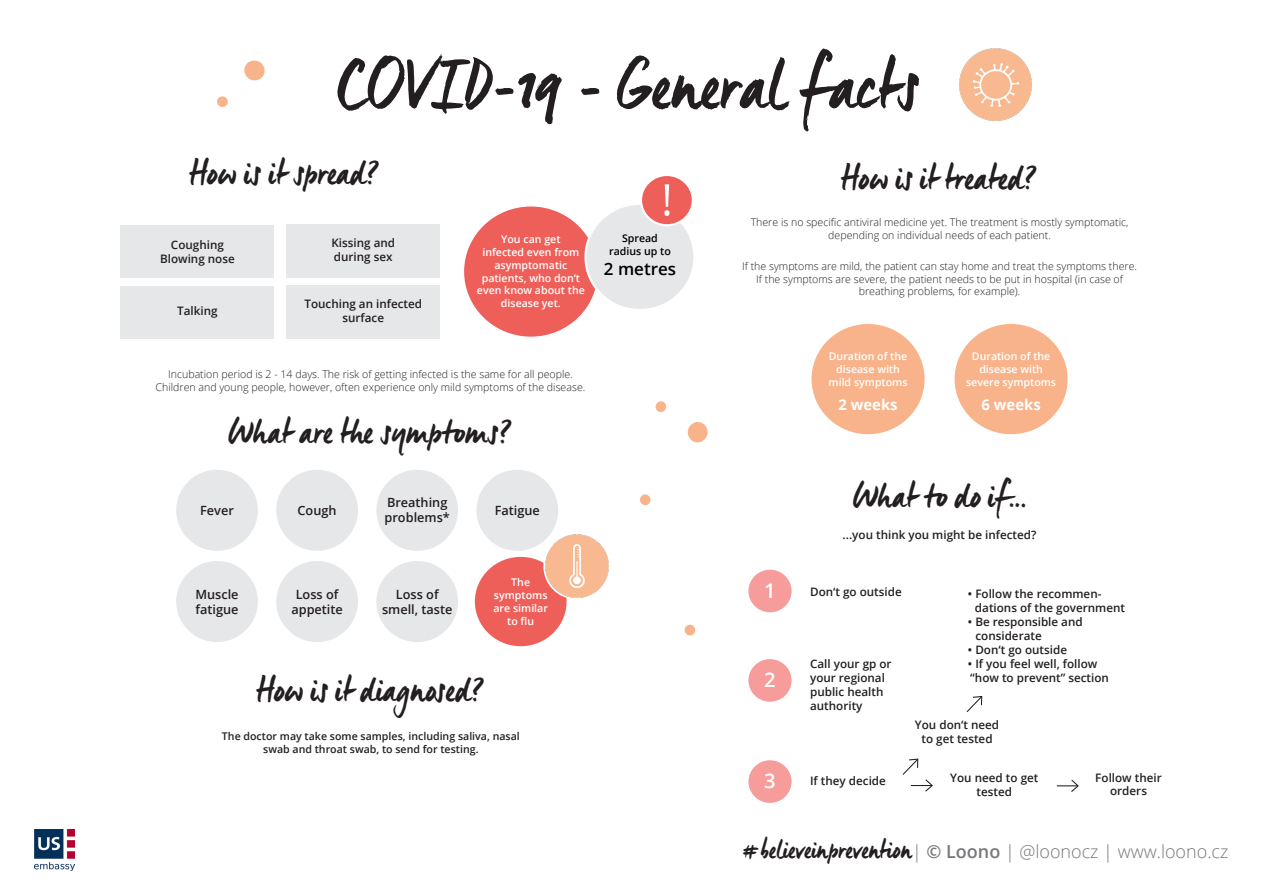
<style>
.page{position:relative;width:1263px;height:893px;background:#fff}
.page>*{position:absolute;margin:0;border:0;box-sizing:border-box;transform-origin:0 0}
.t1{font:72px "Manus";color:#231f20}
.t2{font:36px "Manus";color:#231f20}
.t3{font:600 20.1px "Open Sans";color:#fff}
.t4{font:300 18px "Open Sans";color:#76787b}
.t5{font:600 16.95px "Open Sans";color:#000}
.t6{font:700 14.85px "Open Sans";color:#fff}
.t7{font:600 12.75px/15.3px "Open Sans";color:#231f20}
.t8{font:600 11.7px/14px "Open Sans";color:#231f20;text-align:center}
.t9{font:300 10.65px/12.8px "Open Sans";color:#231f20;text-align:center}
.t10{font:600 10.65px/12.8px "Open Sans";color:#fff;text-align:center}
.t11{font:600 10.65px/12.8px "Open Sans";color:#231f20;text-align:center}
.t12{font:600 10.65px/12.8px "Open Sans";color:#000;text-align:center}
.s1{font-family:"Manus";font-weight:400;font-size:27px;color:#231f20}
.s2{font-weight:600}
</style>
<div class="page">
<div style="left:474px;top:556px;width:94px;height:91px;background:#ee5f59;border-radius:50%"></div>
<div style="left:473px;top:555px;width:96px;height:93px;border:2px solid #fff;border-radius:50%"></div>
<div style="left:121px;top:225px;width:153px;height:52px;background:#e6e7e9"></div>
<div style="left:121px;top:286px;width:153px;height:53px;background:#e6e7e9"></div>
<div style="left:287px;top:224px;width:153px;height:53px;background:#e6e7e9"></div>
<div style="left:287px;top:285px;width:153px;height:54px;background:#e6e7e9"></div>
<div style="left:463px;top:205px;width:136px;height:133px;background:#ee5f59;border-radius:50%"></div>
<div style="left:585px;top:204px;width:109px;height:106px;background:#e6e7e9;border-radius:50%"></div>
<div style="left:584px;top:203px;width:111px;height:108px;border:2px solid #fff;border-radius:50%"></div>
<div style="left:641px;top:175px;width:52px;height:50px;background:#ee5f59;border-radius:50%"></div>
<div style="left:640px;top:174px;width:54px;height:52px;border:2px solid #fff;border-radius:50%"></div>
<svg style="left:664px;top:184px;width:5px;height:32px"></svg>
<div style="left:176px;top:470px;width:82px;height:81px;background:#e6e7e9;border-radius:50%"></div>
<div style="left:276px;top:470px;width:82px;height:81px;background:#e6e7e9;border-radius:50%"></div>
<div style="left:376px;top:470px;width:82px;height:81px;background:#e6e7e9;border-radius:50%"></div>
<div style="left:476px;top:470px;width:82px;height:81px;background:#e6e7e9;border-radius:50%"></div>
<div style="left:176px;top:561px;width:82px;height:81px;background:#e6e7e9;border-radius:50%"></div>
<div style="left:276px;top:561px;width:82px;height:81px;background:#e6e7e9;border-radius:50%"></div>
<div style="left:376px;top:561px;width:82px;height:81px;background:#e6e7e9;border-radius:50%"></div>
<div style="left:811px;top:324px;width:114px;height:110px;background:#f9b38a;border-radius:50%"></div>
<div style="left:954px;top:324px;width:114px;height:110px;background:#f9b38a;border-radius:50%"></div>
<img style="left:541px;top:532px;width:68px;height:69px">
<svg style="left:244px;top:60px;width:21px;height:21px"></svg>
<svg style="left:217px;top:96px;width:11px;height:11px"></svg>
<img style="left:959px;top:48px;width:73px;height:73px">
<div style="left:748px;top:570px;width:43px;height:42px;background:#f69d9b;border-radius:50%"></div>
<div style="left:748px;top:659px;width:43px;height:43px;background:#f69d9b;border-radius:50%"></div>
<div style="left:748px;top:760px;width:43px;height:43px;background:#f69d9b;border-radius:50%"></div>
<svg style="left:902px;top:758px;width:31px;height:34px"></svg>
<svg style="left:966px;top:696px;width:17px;height:16px"></svg>
<svg style="left:1057px;top:779px;width:22px;height:13px"></svg>
<svg style="left:687px;top:422px;width:21px;height:21px"></svg>
<svg style="left:655px;top:401px;width:11px;height:11px"></svg>
<svg style="left:640px;top:494px;width:11px;height:12px"></svg>
<svg style="left:684px;top:624px;width:12px;height:12px"></svg>
<img style="left:34px;top:830px;width:41px;height:40px">
<p class="t1" style="left:337px;top:41px;width:584px">COVID-19 - General facts</p>
<p class="t2" style="left:189px;top:151px;width:193px">How is it spread?</p>
<p class="t2" style="left:841px;top:156px;width:199px">How is it treated?</p>
<p class="t8" style="left:160px;top:237px;width:76px">Coughing<br>Blowing nose</p>
<p class="t8" style="left:331px;top:235px;width:65px;text-align:left">Kissing and during sex</p>
<p class="t8" style="left:304px;top:297px;width:119px">Touching an infected surface</p>
<p class="t8" style="left:177px;top:304px;width:42px">Talking</p>
<p class="t10" style="left:477px;top:233px;width:110px">You can get<br>infected even from asymptomatic patients, who don‘t even know about the disease yet.</p>
<p class="t9" style="left:156px;top:368px;width:431px">Incubation period is 2 - 14 days. The risk of getting infected is the same for all people.<br>Children and young people, however, often experience only mild symptoms of the disease.</p>
<p class="t2" style="left:228px;top:410px;width:286px">What are the symptoms?</p>
<p class="t7" style="left:200px;top:502px;width:35px">Fever</p>
<p class="t7" style="left:298px;top:502px;width:41px">Cough</p>
<p class="t7" style="left:385px;top:495px;width:67px">Breathing problems*</p>
<p class="t7" style="left:495px;top:502px;width:47px">Fatigue</p>
<p class="t12" style="left:609px;top:232px;width:63px">Spread radius up to</p>
<p class="t5" style="left:604px;top:258px;width:74px">2 metres</p>
<p class="t7" style="left:195px;top:586px;width:45px">Muscle fatigue</p>
<p class="t7" style="left:291px;top:586px;width:53px;text-align:center">Loss of appetite</p>
<p class="t7" style="left:382px;top:586px;width:72px;text-align:center">Loss of smell, taste</p>
<p class="t10" style="left:493px;top:576px;width:56px">The symptoms are similar to flu</p>
<p class="t2" style="left:256px;top:667px;width:231px">How is it diagnosed?</p>
<p class="t11" style="left:222px;top:730px;width:299px">The doctor may take some samples, including saliva, nasal swab and throat swab, to send for testing.</p>
<p class="t9" style="left:751px;top:216px;width:379px">There is no specific antiviral medicine yet. The treatment is mostly symptomatic, depending on individual needs of each patient.</p>
<p class="t9" style="left:742px;top:259px;width:396px">If the symptoms are mild, the patient can stay home and treat the symptoms there.<br>If the symptoms are severe, the patient needs to be put in hospital (in case of breathing problems, for example).</p>
<p class="t10" style="left:828px;top:350px;width:80px">Duration of the disease with mild symptoms</p>
<p class="t6" style="left:838px;top:394px;width:61px">2 weeks</p>
<p class="t10" style="left:966px;top:350px;width:92px">Duration of the disease with severe symptoms</p>
<p class="t6" style="left:981px;top:394px;width:61px">6 weeks</p>
<p class="t2" style="left:853px;top:473px;width:174px">What to do if…</p>
<p class="t8" style="left:843px;top:528px;width:195px">...you think you might be infected?</p>
<p class="t3" style="left:764px;top:576px;width:13px">1</p>
<p class="t8" style="left:810px;top:585px;width:93px">Don‘t go outside</p>
<p class="t3" style="left:764px;top:666px;width:13px">2</p>
<p class="t8" style="left:810px;top:656px;width:83px;text-align:left">Call your gp or your regional public health authority</p>
<p class="t3" style="left:764px;top:767px;width:13px">3</p>
<p class="t8" style="left:810px;top:774px;width:77px">If they decide</p>
<p class="t8" style="left:975px;top:586px;width:152px;text-align:left;text-indent:-7px">• Follow the recommen&shy;dations of the government</p>
<p class="t8" style="left:975px;top:614px;width:109px;text-align:left;text-indent:-7px">• Be responsible and considerate</p>
<p class="t8" style="left:968px;top:642px;width:101px">• Don‘t go outside</p>
<p class="t8" style="left:968px;top:656px;width:142px;text-align:left">• If you feel well, follow “how to prevent” section</p>
<p class="t8" style="left:915px;top:717px;width:86px">You don‘t need to get tested</p>
<p class="t8" style="left:950px;top:770px;width:90px">You need to get tested</p>
<p class="t8" style="left:1095px;top:771px;width:68px;line-height:12.8px">Follow their orders</p>
<p class="t4" style="left:742px;top:839px;width:488px"><span class="s1">#believeinprevention</span>| <span class="s2">© Loono</span> | @loonocz | www.loono.cz</p>
</div>
